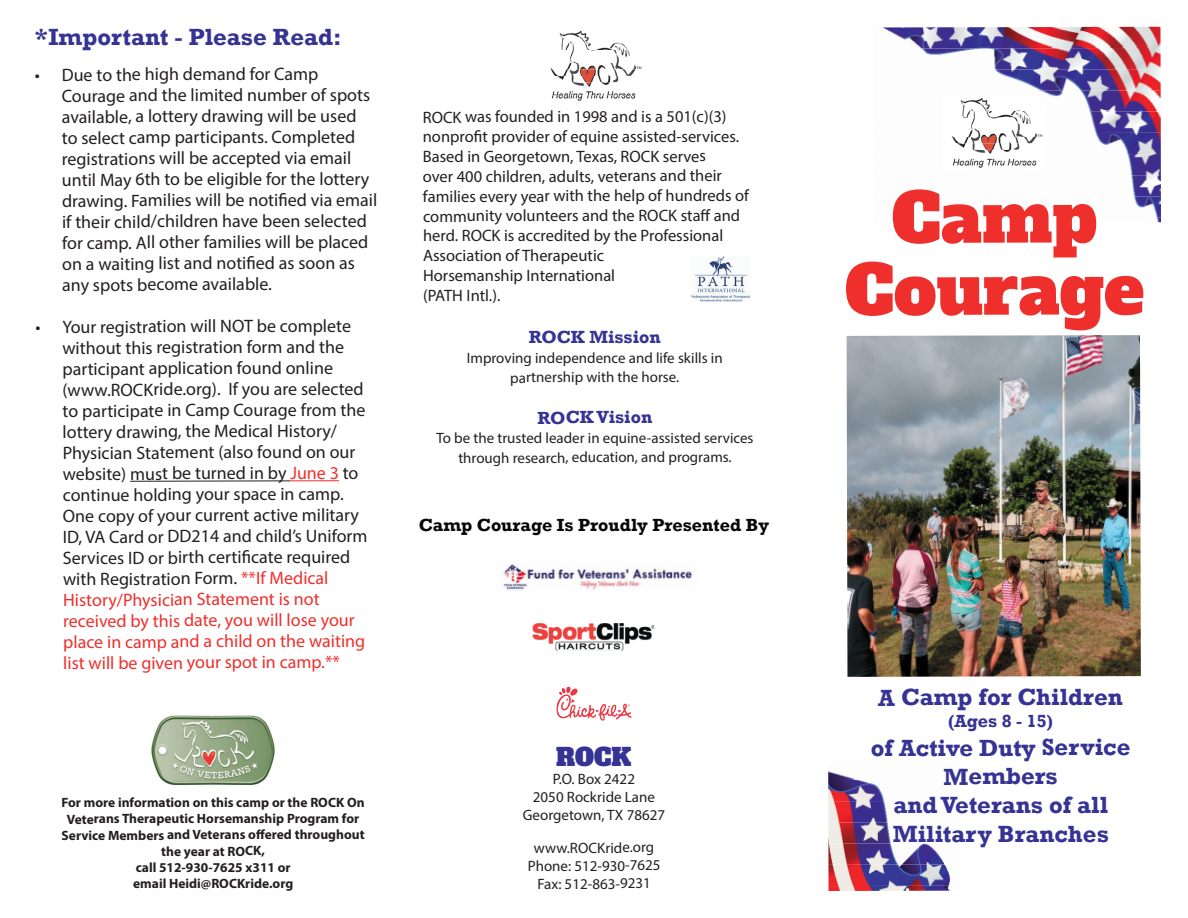
<style>
.page{position:relative;width:1188px;height:918px;background:#fff}
.page>*{position:absolute;margin:0;border:0;box-sizing:border-box;transform-origin:0 0}
.t1{font:67.5px/72px "Alfa Slab One";letter-spacing:-.005em;color:#ee2f2c;text-align:center}
.t2{font:700 24px/28.8px "Rockwell";letter-spacing:-.005em;color:#353394;text-align:center}
.t3{font:24px "Alfa Slab One";color:#353394}
.t4{font:18px/21px "Myriad Pro";letter-spacing:-.005em;color:#231f20}
.t5{font:700 18px "Rockwell";letter-spacing:-.005em;color:#353394}
.t6{font:700 18px "Rockwell";letter-spacing:-.005em;color:#090606}
.t7{font:16.5px/19.8px "Myriad Pro";letter-spacing:-.005em;color:#231f20}
.t8{font:15px/18px "Myriad Pro";letter-spacing:-.005em;color:#231f20;text-align:center}
.t9{font:700 13.5px/16.2px "Myriad Pro";letter-spacing:-.005em;color:#231f20;text-align:center}
.s1{color:#ee2f2c}
</style>
<div class="page">
<img style="left:847px;top:335px;width:294px;height:342px">
<img style="left:828px;top:771px;width:122px;height:120px">
<img style="left:882px;top:27px;width:279px;height:196px">
<img style="left:691px;top:256px;width:59px;height:46px">
<hr style="left:130px;top:480px;width:160px;height:2px;background:#231f20">
<hr style="left:290px;top:480px;width:49px;height:1px;background:#ee2f2c">
<img style="left:151px;top:715px;width:124px;height:70px">
<img style="left:550px;top:31px;width:92px;height:70px">
<img style="left:503px;top:564px;width:190px;height:26px">
<img style="left:532px;top:623px;width:123px;height:28px">
<img style="left:942px;top:98px;width:103px;height:72px">
<img style="left:556px;top:687px;width:76px;height:34px">
<h2 class="t2" style="left:35px;top:23px;width:309px">*Important - Please Read:</h2>
<p class="t4" style="left:62px;top:64px;width:317px;text-indent:-27px">• Due to the high demand for Camp Courage and the limited number of spots available, a lottery drawing will be used<br>to select camp participants. Completed registrations will be accepted via email until May 6th to be eligible for the lottery drawing. Families will be notified via email if their child/children have been selected for camp. All other families will be placed on a waiting list and notified as soon as any spots become available.</p>
<p class="t4" style="left:62px;top:316px;width:307px;text-indent:-27px">• Your registration will NOT be complete without this registration form and the participant application found online (www.ROCKride.org). If you are selected to participate in Camp Courage from the lottery drawing, the Medical History/ Physician Statement (also found on our website) must be turned in by <span class="s1">June 3</span> to continue holding your space in camp.<br>One copy of your current active military ID, VA Card or DD214 and child’s Uniform Services ID or birth certificate required with Registration Form. <span class="s1">**If Medical History/Physician Statement is not received by this date, you will lose your place in camp and a child on the waiting list will be given your spot in camp.**</span></p>
<p class="t9" style="left:61px;top:794px;width:305px">For more information on this camp or the ROCK On Veterans Therapeutic Horsemanship Program for Service Members and Veterans offered throughout the year at ROCK,<br>call 512-930-7625 x311 or<br>email Heidi@ROCKride.org</p>
<p class="t7" style="left:423px;top:106px;width:328px">ROCK was founded in 1998 and is a 501(c)(3) nonprofit provider of equine assisted-services.<br>Based in Georgetown, Texas, ROCK serves<br>over 400 children, adults, veterans and their families every year with the help of hundreds of community volunteers and the ROCK staff and herd. ROCK is accredited by the Professional Association of Therapeutic<br>Horsemanship International<br>(PATH Intl.).</p>
<p class="t5" style="left:529px;top:326px;width:134px">ROCK Mission</p>
<p class="t8" style="left:467px;top:348px;width:258px;line-height:19.5px">Improving independence and life skills in partnership with the horse.</p>
<p class="t5" style="left:538px;top:406px;width:116px">ROCK Vision</p>
<p class="t8" style="left:436px;top:428px;width:319px;line-height:19.5px">To be the trusted leader in equine-assisted services through research, education, and programs.</p>
<p class="t6" style="left:419px;top:514px;width:352px">Camp Courage Is Proudly Presented By</p>
<h2 class="t3" style="left:556px;top:736px;width:77px">ROCK</h2>
<p class="t8" style="left:523px;top:770px;width:144px">P.O. Box 2422<br>2050 Rockride Lane<br>Georgetown, TX 78627</p>
<p class="t8" style="left:528px;top:838px;width:134px">www.ROCKride.org<br>Phone: 512-930-7625<br>Fax: 512-863-9231</p>
<h1 class="t1" style="left:845px;top:176px;width:301px">Camp<br>Courage</h1>
<h2 class="t2" style="left:878px;top:683px;width:246px">A Camp for Children</h2>
<p class="t5" style="left:948px;top:710px;width:106px">(Ages 8 - 15)</p>
<h2 class="t2" style="left:871px;top:733px;width:261px">of Active Duty Service<br>Members<br>and Veterans of all<br>Military Branches</h2>
</div>
